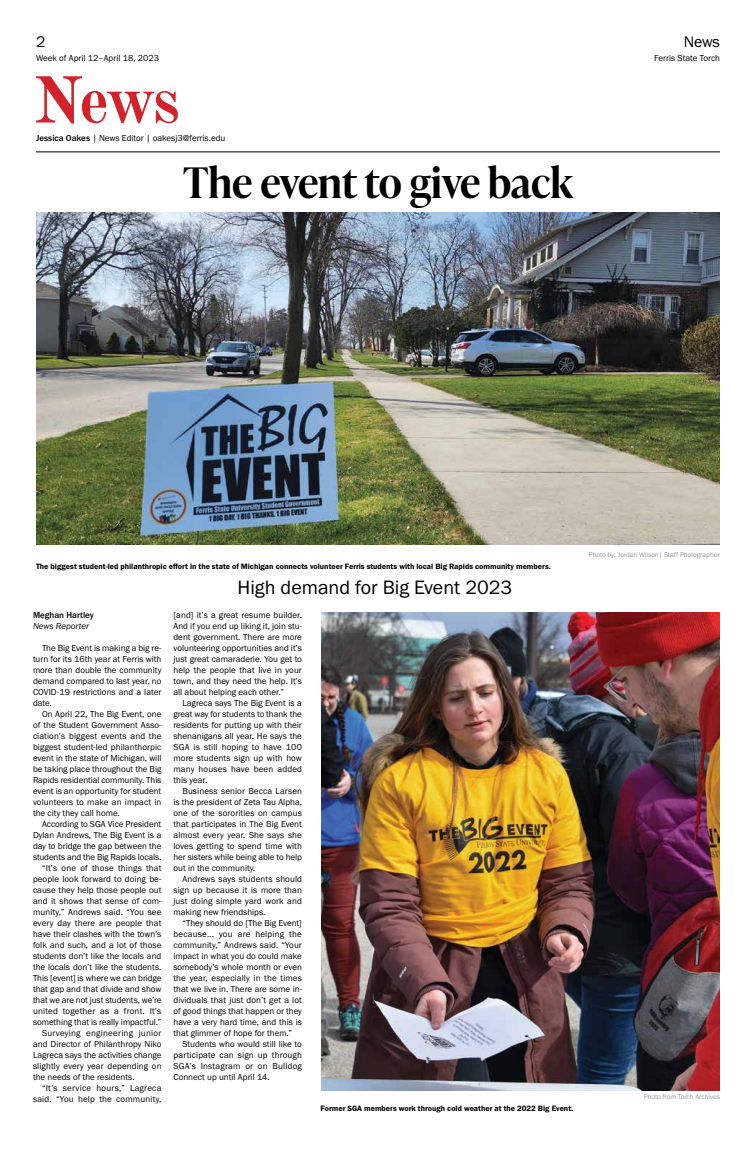
<style>
.page{position:relative;width:756px;height:1152px;background:#fff}
.page>*{position:absolute;margin:0;border:0;box-sizing:border-box;transform-origin:0 0}
.t1{font:700 65px "Old Standard TT";color:#d2232a}
.t2{font:600 42px "Ivy Presto Headline";letter-spacing:-.005em;color:#000}
.t3{font:20px "Franklin Gothic URW Boo";color:#000}
.t4{font:16px "Franklin Gothic URW Boo";color:#000}
.t5{font:9px/11px "Franklin Gothic URW Boo";color:#000;text-align:justify}
.t6{font:9px "Franklin Gothic URW Boo";letter-spacing:.02em;color:#000}
.t7{font:9px "Franklin Gothic URW Boo";letter-spacing:.03em;color:#000}
.t8{font:9px "Franklin Gothic URW Boo";letter-spacing:.025em;color:#000}
.t9{font:500 9px "Franklin Gothic URW";color:#000}
.t10{font:9px "Franklin Gothic URW Boo Ita";color:#000}
.t11{font:8px "Franklin Gothic URW Dem";color:#000}
.t12{font:7px "Franklin Gothic URW Boo";color:#939598}
.s1{font-family:"Franklin Gothic URW";font-weight:500}
</style>
<div class="page">
<hr style="left:36px;top:152px;width:684px;height:1px;background:#000">
<img style="left:321px;top:612px;width:399px;height:478px">
<img style="left:36px;top:212px;width:684px;height:332px">
<h3 class="t4" style="left:36px;top:31px;width:11px">2</h3>
<p class="t5" style="left:36px;top:52px;width:125px">Week of April 12–April 18, 2023</p>
<h1 class="t1" style="left:33px;top:50px;width:149px">News</h1>
<p class="t5" style="left:36px;top:132px;width:191px"><span class="s1">Jessica Oakes</span> | News Editor | oakesj3@ferris.edu</p>
<h2 class="t2" style="left:183px;top:153px;width:391px">The event to give back</h2>
<h3 class="t4" style="left:684px;top:31px;width:38px">News</h3>
<p class="t5" style="left:654px;top:52px;width:67px">Ferris State Torch</p>
<p class="t11" style="left:36px;top:561px;width:517px">The biggest student-led philanthropic effort in the state of Michigan connects volunteer Ferris students with local Big Rapids community members.</p>
<p class="t9" style="left:33px;top:609px;width:62px">Meghan Hartley</p>
<p class="t10" style="left:33px;top:620px;width:58px">News Reporter</p>
<p class="t5" style="left:33px;top:642px;width:130px;text-indent:9px">The Big Event is making a big re&shy;turn for its 16th year at Ferris with more than double the community demand compared to last year, no COVID-19 restrictions and a later date.</p>
<p class="t5" style="left:33px;top:708px;width:130px;text-indent:9px">On April 22, The Big Event, one of the Student Government Asso&shy;ciation’s biggest events and the biggest student-led philanthorpic event in the state of Michigan, will be taking place throughout the Big Rapids residential community. This event is an opportunity for student volunteers to make an impact in the city they call home.</p>
<p class="t5" style="left:42px;top:818px;width:121px">According to SGA Vice President</p>
<p class="t5" style="left:33px;top:829px;width:130px">Dylan Andrews, The Big Event is a</p>
<p class="t5" style="left:33px;top:840px;width:130px">day to bridge the gap between the</p>
<p class="t5" style="left:33px;top:851px;width:130px">students and the Big Rapids locals.</p>
<p class="t5" style="left:42px;top:862px;width:121px">“It’s one of those things that</p>
<p class="t5" style="left:33px;top:873px;width:130px">people look forward to doing be-</p>
<p class="t5" style="left:33px;top:884px;width:130px">cause they help those people out</p>
<p class="t5" style="left:33px;top:895px;width:130px">and it shows that sense of com-</p>
<p class="t5" style="left:33px;top:906px;width:130px">munity,” Andrews said. “You see</p>
<p class="t5" style="left:33px;top:917px;width:130px">every day there are people that</p>
<p class="t5" style="left:33px;top:928px;width:130px">have their clashes with the town’s</p>
<p class="t5" style="left:33px;top:939px;width:130px">folk and such, and a lot of those</p>
<p class="t5" style="left:33px;top:950px;width:130px">students don’t like the locals and</p>
<p class="t5" style="left:33px;top:961px;width:130px">the locals don’t like the students.</p>
<p class="t5" style="left:33px;top:972px;width:130px">This [event] is where we can bridge</p>
<p class="t5" style="left:33px;top:983px;width:130px">that gap and that divide and show</p>
<p class="t5" style="left:33px;top:994px;width:130px">that we are not just students, we’re</p>
<p class="t6" style="left:33px;top:1005px;width:130px">united together as a front. It’s</p>
<p class="t5" style="left:33px;top:1016px;width:130px">something that is really impactful.”</p>
<p class="t7" style="left:42px;top:1027px;width:121px">Surveying engineering junior</p>
<p class="t5" style="left:33px;top:1038px;width:130px">and Director of Philanthropy Niko</p>
<p class="t5" style="left:33px;top:1049px;width:130px">Lagreca says the activities change</p>
<p class="t5" style="left:33px;top:1060px;width:130px">slightly every year depending on</p>
<p class="t5" style="left:33px;top:1071px;width:103px">the needs of the residents.</p>
<p class="t8" style="left:42px;top:1082px;width:121px">“It’s service hours,” Lagreca</p>
<p class="t6" style="left:33px;top:1093px;width:130px">said. “You help the community,</p>
<h3 class="t3" style="left:238px;top:575px;width:276px">High demand for Big Event 2023</h3>
<p class="t5" style="left:173px;top:609px;width:130px">[and] it’s a great resume builder.<br>And if you end up liking it, join stu&shy;dent government. There are more volunteering opportunities and it’s just great camaraderie. You get to help the people that live in your town, and they need the help. It’s all about helping each other.”</p>
<p class="t5" style="left:173px;top:697px;width:130px;text-indent:9px">Lagreca says The Big Event is a great way for students to thank the residents for putting up with their shenanigans all year. He says the SGA is still hoping to have 100 more students sign up with how many houses have been added this year.</p>
<p class="t5" style="left:173px;top:785px;width:130px;text-indent:9px">Business senior Becca Larsen is the president of Zeta Tau Alpha, one of the sororities on campus that participates in The Big Event almost every year. She says she loves getting to spend time with her sisters while being able to help out in the community.</p>
<p class="t5" style="left:173px;top:873px;width:130px;text-indent:9px">Andrews says students should sign up because it is more than just doing simple yard work and making new friendships.</p>
<p class="t5" style="left:173px;top:917px;width:130px;text-indent:9px">“They should do [The Big Event] because... you are helping the community,” Andrews said. “Your impact in what you do could make somebody’s whole month or even the year, especially in the times that we live in. There are some in&shy;dividuals that just don’t get a lot of good things that happen or they have a very hard time, and this is that glimmer of hope for them.”</p>
<p class="t5" style="left:173px;top:1038px;width:130px;text-indent:9px">Students who would still like to participate can sign up through SGA’s Instagram or on Bulldog Connect up until April 14.</p>
<p class="t11" style="left:321px;top:1104px;width:254px">Former SGA members work through cold weather at the 2022 Big Event.</p>
<p class="t12" style="left:589px;top:550px;width:132px">Photo by: Jordan Wilson| Staff Photographer</p>
<p class="t12" style="left:644px;top:1093px;width:78px">Photo from Torch Archives</p>
</div>
